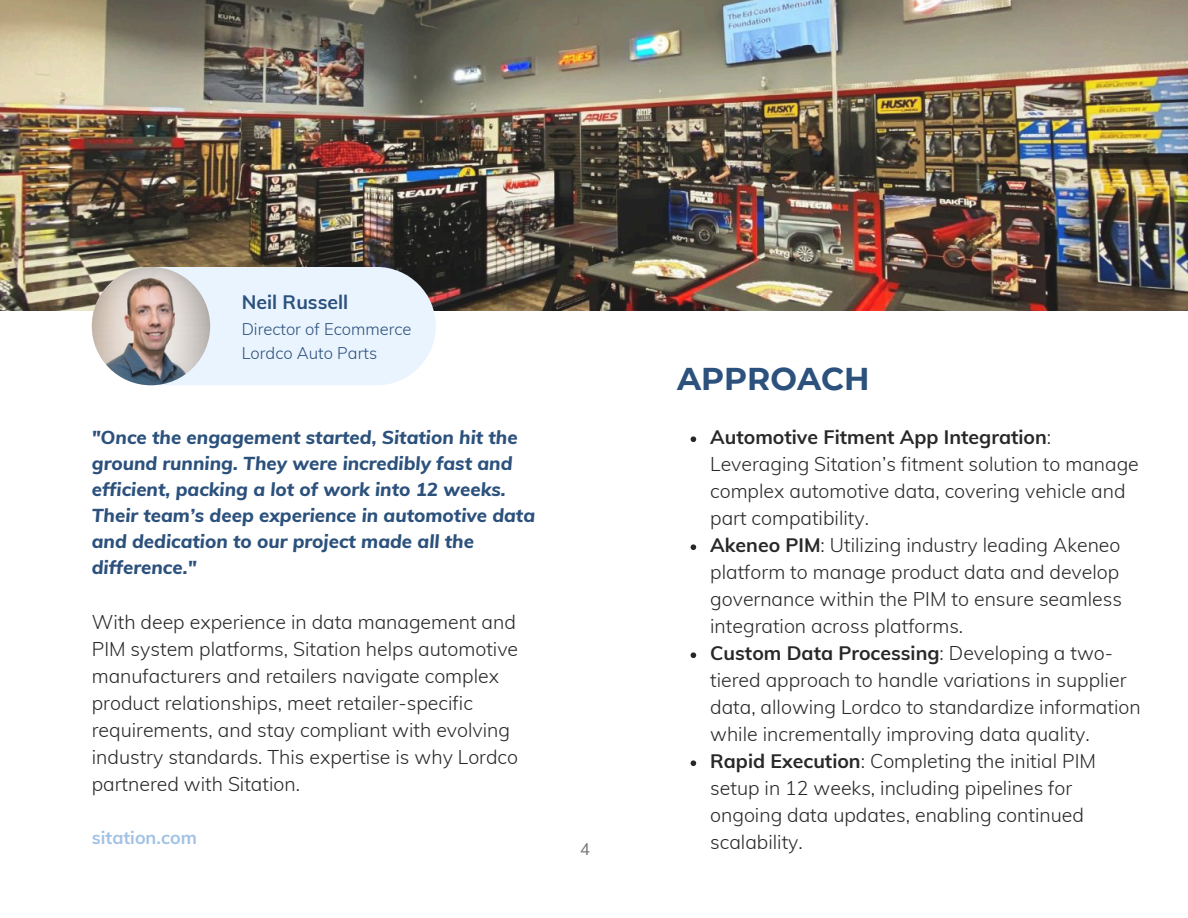
<style>
.page{position:relative;width:1188px;height:918px;background:#fff}
.page>*{position:absolute;margin:0;border:0;box-sizing:border-box;transform-origin:0 0}
.t1{font:700 31.5px "Montserrat";color:#2b517c}
.t2{font:300 19.5px/27px "Muli";color:#282828}
.t3{font:700 19.5px "Muli";color:#2b517c}
.t4{font:italic 800 18.75px/25.8px "Muli";color:#2b517c}
.t5{font:700 18px "Muli";color:#a1c2e5}
.t6{font:300 16.5px "Muli";color:#2b517c}
.t7{font:16.5px "Muli";color:#737373}
.s1{font-weight:700}
</style>
<div class="page">
<img style="left:0;top:0;width:1188px;height:311px">
<div style="left:92px;top:267px;width:344px;height:118px;background:#eaf4ff;border-radius:59px"></div>
<img style="left:92px;top:267px;width:118px;height:118px;border-radius:50%">
<svg style="left:691px;top:436px;width:5px;height:6px"></svg>
<svg style="left:691px;top:544px;width:5px;height:6px"></svg>
<svg style="left:691px;top:652px;width:5px;height:6px"></svg>
<svg style="left:691px;top:760px;width:5px;height:6px"></svg>
<p class="t3" style="left:242px;top:290px;width:108px">Neil Russell</p>
<p class="t6" style="left:242px;top:319px;width:171px">Director of Ecommerce</p>
<p class="t6" style="left:242px;top:342px;width:137px">Lordco Auto Parts</p>
<p class="t1" style="left:677px;top:360px;width:194px">APPROACH</p>
<h1 class="t4" style="left:92px;top:424px;width:445px">"Once the engagement started, Sitation hit the ground running. They were incredibly fast and efficient, packing a lot of work into 12 weeks.<br>Their team’s deep experience in automotive data and dedication to our project made all the difference."</h1>
<p class="t2" style="left:710px;top:423px;width:430px"><span class="s1">Automotive Fitment App Integration</span>:<br>Leveraging Sitation’s fitment solution to manage complex automotive data, covering vehicle and part compatibility.</p>
<p class="t2" style="left:710px;top:531px;width:413px"><span class="s1">Akeneo PIM</span>: Utilizing industry leading Akeneo platform to manage product data and develop governance within the PIM to ensure seamless integration across platforms.</p>
<h2 class="t2" style="left:710px;top:639px;width:432px"><span class="s1">Custom Data Processing</span>: Developing a two&shy;tiered approach to handle variations in supplier data, allowing Lordco to standardize information while incrementally improving data quality.</h2>
<p class="t2" style="left:710px;top:747px;width:387px"><span class="s1">Rapid Execution</span>: Completing the initial PIM setup in 12 weeks, including pipelines for ongoing data updates, enabling continued scalability.</p>
<p class="t2" style="left:92px;top:608px;width:428px">With deep experience in data management and PIM system platforms, Sitation helps automotive manufacturers and retailers navigate complex product relationships, meet retailer-specific requirements, and stay compliant with evolving industry standards. This expertise is why Lordco partnered with Sitation.</p>
<p class="t5" style="left:92px;top:825px;width:107px">sitation.com</p>
<p class="t7" style="left:580px;top:838px;width:11px">4</p>
</div>
